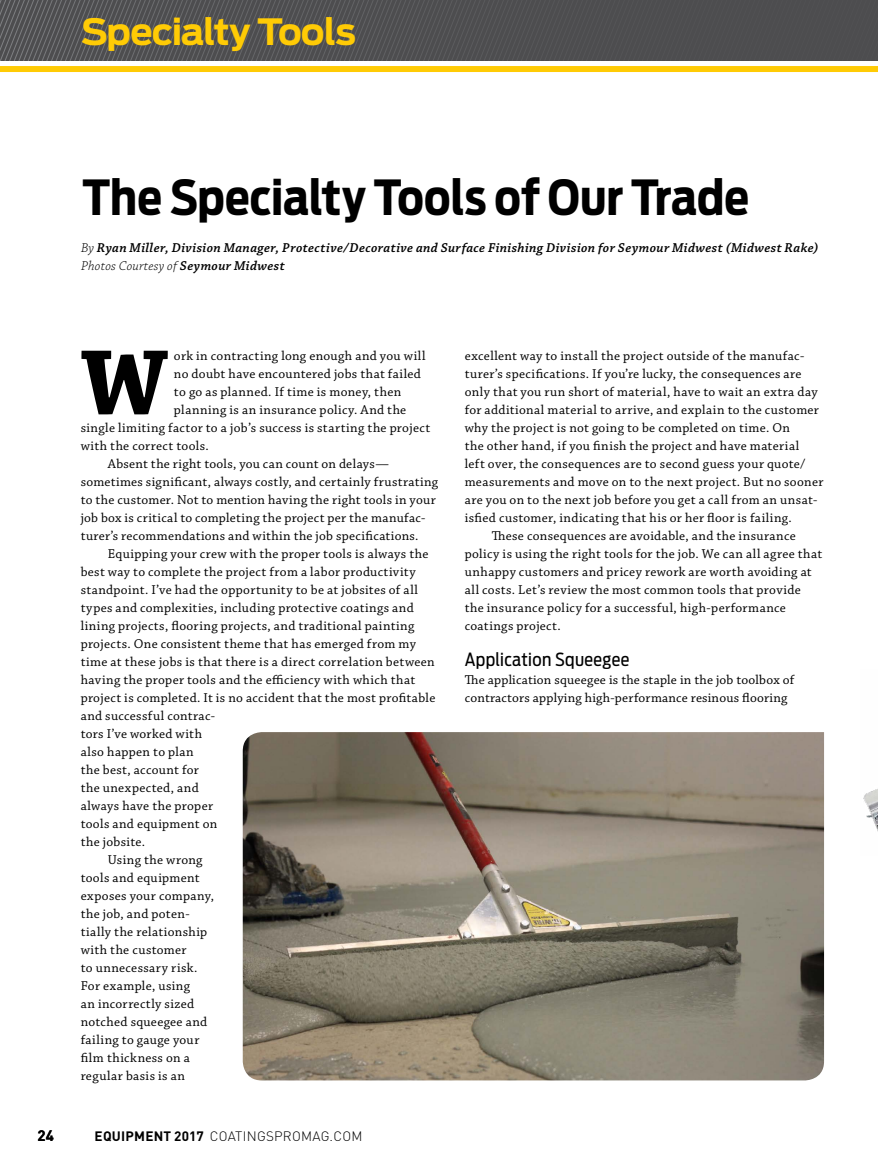
<style>
.page{position:relative;width:878px;height:1175px;background:#fff}
.page>*{position:absolute;margin:0;border:0;box-sizing:border-box;transform-origin:0 0}
.t1{font:700 96.45px "Chaparral Pro";color:#000}
.t2{font:700 48px "Antenna Cond";color:#000}
.t3{font:700 36px "Antenna";letter-spacing:-.03em;color:#ffcb05}
.t4{font:18px "Antenna Cond";letter-spacing:.02em;color:#000}
.t5{font:700 15px "DIN Pro";color:#000}
.t6{font:13.5px/18px "Chaparral Pro";letter-spacing:.025em;color:#000}
.t7{font:13.5px "Chaparral Pro Semibold It Capt";letter-spacing:.025em;color:#000}
.t8{font:300 13.5px "DIN Pro";letter-spacing:.02em;color:#000}
.t9{font:italic 300 13.5px "Chaparral Pro";letter-spacing:.015em;color:#000}
.s1{font-family:"Chaparral Pro";font-weight:300;font-style:italic}
.s2{font-family:"Chaparral Pro Semibold It Capt";font-weight:400;font-style:normal}
.s3{font-weight:700}
</style>
<div class="page">
<svg style="left:0;top:0;width:878px;height:61px;background:#505153"></svg>
<div style="left:0;top:66px;width:878px;height:6px;background:#ffcb05"></div>
<img style="left:243px;top:732px;width:581px;height:348px">
<img style="left:863px;top:789px;width:15px;height:43px">
<h3 class="t3" style="left:81px;top:10px;width:276px">Specialty Tools</h3>
<h2 class="t2" style="left:82px;top:168px;width:668px">The Specialty Tools of Our Trade</h2>
<p class="t7" style="left:81px;top:240px;width:739px"><span class="s1">By</span> Ryan Miller, Division Manager, Protective/Decorative and Surface Finishing Division for Seymour Midwest (Midwest Rake)</p>
<p class="t9" style="left:81px;top:258px;width:205px">Photos Courtesy of <span class="s2">Seymour Midwest</span></p>
<h1 class="t1" style="left:81px;top:326px;width:88px">W</h1>
<p class="t6" style="left:174px;top:347px;width:253px">ork in contracting long enough and you will</p>
<p class="t6" style="left:174px;top:365px;width:248px">no doubt have encountered jobs that failed</p>
<p class="t6" style="left:174px;top:383px;width:229px">to go as planned. If time is money, then</p>
<p class="t6" style="left:174px;top:401px;width:234px">planning is an insurance policy. And the</p>
<p class="t6" style="left:81px;top:419px;width:351px">single limiting factor to a job’s success is starting the project</p>
<p class="t6" style="left:81px;top:437px;width:130px">with the correct tools.</p>
<p class="t6" style="left:108px;top:455px;width:283px">Absent the right tools, you can count on delays—</p>
<p class="t6" style="left:81px;top:473px;width:359px">sometimes significant, always costly, and certainly frustrating</p>
<p class="t6" style="left:81px;top:491px;width:356px">to the customer. Not to mention having the right tools in your</p>
<p class="t6" style="left:81px;top:509px;width:346px">job box is critical to completing the project per the manufac-</p>
<p class="t6" style="left:81px;top:527px;width:339px">turer’s recommendations and within the job specifications.</p>
<p class="t6" style="left:108px;top:545px;width:322px">Equipping your crew with the proper tools is always the</p>
<p class="t6" style="left:81px;top:563px;width:336px">best way to complete the project from a labor productivity</p>
<p class="t6" style="left:81px;top:581px;width:339px">standpoint. I’ve had the opportunity to be at jobsites of all</p>
<p class="t6" style="left:81px;top:599px;width:334px">types and complexities, including protective coatings and</p>
<p class="t6" style="left:81px;top:617px;width:335px">lining projects, flooring projects, and traditional painting</p>
<p class="t6" style="left:81px;top:635px;width:337px">projects. One consistent theme that has emerged from my</p>
<p class="t6" style="left:81px;top:653px;width:355px">time at these jobs is that there is a direct correlation between</p>
<p class="t6" style="left:81px;top:671px;width:336px">having the proper tools and the efficiency with which that</p>
<p class="t6" style="left:81px;top:689px;width:356px">project is completed. It is no accident that the most profitable</p>
<p class="t6" style="left:81px;top:707px;width:136px">and successful contrac-</p>
<p class="t6" style="left:81px;top:725px;width:123px">tors I’ve worked with</p>
<p class="t6" style="left:81px;top:743px;width:115px">also happen to plan</p>
<p class="t6" style="left:81px;top:761px;width:120px">the best, account for</p>
<p class="t6" style="left:81px;top:779px;width:119px">the unexpected, and</p>
<p class="t6" style="left:81px;top:797px;width:134px">always have the proper</p>
<p class="t6" style="left:81px;top:815px;width:138px">tools and equipment on</p>
<p class="t6" style="left:81px;top:833px;width:66px">the jobsite.</p>
<p class="t6" style="left:108px;top:851px;width:96px">Using the wrong</p>
<p class="t6" style="left:81px;top:869px;width:120px">tools and equipment</p>
<p class="t6" style="left:81px;top:887px;width:135px">exposes your company,</p>
<p class="t6" style="left:81px;top:905px;width:110px">the job, and poten-</p>
<p class="t6" style="left:81px;top:923px;width:128px">tially the relationship</p>
<p class="t6" style="left:81px;top:941px;width:107px">with the customer</p>
<p class="t6" style="left:81px;top:959px;width:118px">to unnecessary risk.</p>
<p class="t6" style="left:81px;top:977px;width:111px">For example, using</p>
<p class="t6" style="left:81px;top:995px;width:115px">an incorrectly sized</p>
<p class="t6" style="left:81px;top:1013px;width:128px">notched squeegee and</p>
<p class="t6" style="left:81px;top:1031px;width:120px">failing to gauge your</p>
<p class="t6" style="left:81px;top:1049px;width:111px">film thickness on a</p>
<p class="t6" style="left:81px;top:1067px;width:106px">regular basis is an</p>
<p class="t5" style="left:37px;top:1125px;width:18px">24</p>
<p class="t8" style="left:95px;top:1127px;width:269px"><span class="s3">EQUIPMENT 2017</span> COATINGSPROMAG.COM</p>
<p class="t6" style="left:464px;top:347px;width:341px">excellent way to install the project outside of the manufac-</p>
<p class="t6" style="left:464px;top:365px;width:338px">turer’s specifications. If you’re lucky, the consequences are</p>
<p class="t6" style="left:464px;top:383px;width:354px">only that you run short of material, have to wait an extra day</p>
<p class="t6" style="left:464px;top:401px;width:356px">for additional material to arrive, and explain to the customer</p>
<p class="t6" style="left:464px;top:419px;width:327px">why the project is not going to be completed on time. On</p>
<p class="t6" style="left:464px;top:437px;width:336px">the other hand, if you finish the project and have material</p>
<p class="t6" style="left:464px;top:455px;width:338px">left over, the consequences are to second guess your quote/</p>
<p class="t6" style="left:464px;top:473px;width:360px">measurements and move on to the next project. But no sooner</p>
<p class="t6" style="left:464px;top:491px;width:354px">are you on to the next job before you get a call from an unsat-</p>
<p class="t6" style="left:464px;top:509px;width:328px">isfied customer, indicating that his or her floor is failing.</p>
<p class="t6" style="left:491px;top:527px;width:305px">These consequences are avoidable, and the insurance</p>
<p class="t6" style="left:464px;top:545px;width:359px">policy is using the right tools for the job. We can all agree that</p>
<p class="t6" style="left:464px;top:563px;width:348px">unhappy customers and pricey rework are worth avoiding at</p>
<p class="t6" style="left:464px;top:581px;width:337px">all costs. Let’s review the most common tools that provide</p>
<p class="t6" style="left:464px;top:599px;width:323px">the insurance policy for a successful, high-performance</p>
<p class="t6" style="left:464px;top:617px;width:98px">coatings project.</p>
<h3 class="t4" style="left:464px;top:649px;width:166px">Application Squeegee</h3>
<p class="t6" style="left:464px;top:671px;width:331px">The application squeegee is the staple in the job toolbox of contractors applying high-performance resinous flooring</p>
</div>
